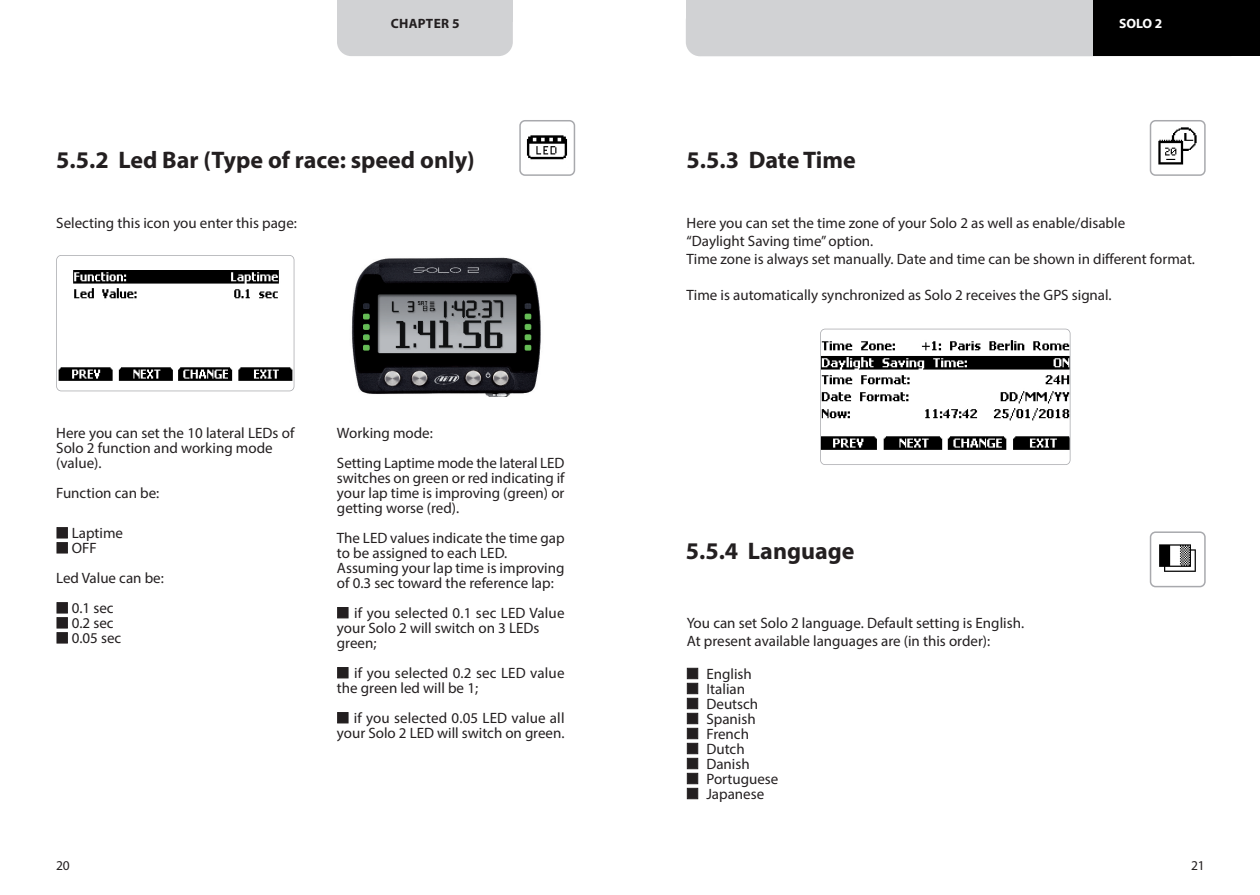
<style>
.page{position:relative;width:1260px;height:895px;background:#fff}
.page>*{position:absolute;margin:0;border:0;box-sizing:border-box;transform-origin:0 0}
.t1{font:700 24px "Myriad Pro";color:#231f20}
.t2{font:15px/15px "Myriad Pro";color:#231f20}
.t3{font:700 13.5px "Myriad Pro";letter-spacing:.02em;color:#231f20}
.t4{font:700 13.5px "Myriad Pro";color:#fff}
.t5{font:13.5px "Myriad Pro";color:#231f20}
</style>
<div class="page">
<div style="left:337px;top:0;width:176px;height:21px;background:#d1d2d4"></div>
<div style="left:337px;top:6px;width:176px;height:50px;background:#d1d2d4;border-radius:14px"></div>
<div style="left:685px;top:0;width:558px;height:21px;background:#d1d2d4"></div>
<div style="left:685px;top:6px;width:558px;height:50px;background:#d1d2d4;border-radius:14px"></div>
<div style="left:1093px;top:0;width:166px;height:56px;background:#000"></div>
<svg style="left:519px;top:120px;width:56px;height:56px"></svg>
<img style="left:59px;top:270px;width:232px;height:111px">
<div style="left:56px;top:255px;width:238px;height:136px;border:2px solid #a8a9ad;border-radius:5px"></div>
<img style="left:316px;top:241px;width:259px;height:156px;border-radius:4px">
<img style="left:823px;top:340px;width:244px;height:110px">
<div style="left:820px;top:329px;width:250px;height:136px;border:2px solid #a8a9ad;border-radius:5px"></div>
<img style="left:525px;top:128px;width:43px;height:40px">
<svg style="left:1149px;top:120px;width:56px;height:56px"></svg>
<svg style="left:1149px;top:531px;width:56px;height:56px"></svg>
<p class="t3" style="left:391px;top:18px;width:70px">CHAPTER 5</p>
<h1 class="t1" style="left:56px;top:151px;width:420px">5.5.2 Led Bar (Type of race: speed only)</h1>
<h1 class="t1" style="left:686px;top:151px;width:171px">5.5.3 Date Time</h1>
<p class="t4" style="left:1119px;top:18px;width:45px">SOLO 2</p>
<p class="t2" style="left:56px;top:216px;width:242px">Selecting this icon you enter this page:</p>
<p class="t2" style="left:56px;top:426px;width:240px">Here you can set the 10 lateral LEDs of<br>Solo 2 function and working mode (value).</p>
<p class="t2" style="left:56px;top:486px;width:105px">Function can be:</p>
<p class="t2" style="left:56px;top:527px;width:68px">■ Laptime</p>
<p class="t2" style="left:56px;top:534px;width:109px;line-height:30px">■ OFF<br>Led Value can be:</p>
<p class="t2" style="left:56px;top:602px;width:59px">■ 0.1 sec</p>
<p class="t2" style="left:56px;top:617px;width:59px">■ 0.2 sec</p>
<p class="t2" style="left:56px;top:632px;width:66px">■ 0.05 sec</p>
<p class="t2" style="left:337px;top:419px;width:229px;line-height:30px">Working mode:<br>Setting Laptime mode the lateral LED</p>
<p class="t2" style="left:337px;top:471px;width:229px;text-align:justify">switches on green or red indicating if your lap time is improving (green) or getting worse (red).</p>
<p class="t2" style="left:337px;top:531px;width:229px">The LED values indicate the time gap to be assigned to each LED.<br>Assuming your lap time is improving of 0.3 sec toward the reference lap:</p>
<p class="t2" style="left:337px;top:606px;width:229px">■ if you selected 0.1 sec LED Value your Solo 2 will switch on 3 LEDs green;</p>
<p class="t2" style="left:337px;top:666px;width:229px">■ if you selected 0.2 sec LED value the green led will be 1;</p>
<p class="t2" style="left:337px;top:711px;width:229px">■ if you selected 0.05 LED value all your Solo 2 LED will switch on green.</p>
<p class="t2" style="left:686px;top:215px;width:510px;line-height:18px">Here you can set the time zone of your Solo 2 as well as enable/disable<br>“Daylight Saving time”option.<br>Time zone is always set manually. Date and time can be shown in different format.</p>
<p class="t2" style="left:686px;top:288px;width:426px">Time is automatically synchronized as Solo 2 receives the GPS signal.</p>
<h1 class="t1" style="left:685px;top:542px;width:170px">5.5.4 Language</h1>
<p class="t2" style="left:686px;top:615px;width:339px;line-height:18px">You can set Solo 2 language. Default setting is English.<br>At present available languages are (in this order):</p>
<p class="t2" style="left:686px;top:667px;width:66px">■ English</p>
<p class="t2" style="left:686px;top:682px;width:60px">■ Italian</p>
<p class="t2" style="left:686px;top:697px;width:73px">■ Deutsch</p>
<p class="t2" style="left:686px;top:712px;width:70px">■ Spanish</p>
<p class="t2" style="left:686px;top:727px;width:64px">■ French</p>
<p class="t2" style="left:686px;top:742px;width:59px">■ Dutch</p>
<p class="t2" style="left:686px;top:757px;width:64px">■ Danish</p>
<p class="t2" style="left:686px;top:772px;width:93px">■ Portuguese</p>
<p class="t2" style="left:686px;top:787px;width:79px">■ Japanese</p>
<p class="t5" style="left:56px;top:860px;width:15px">20</p>
<p class="t5" style="left:1191px;top:860px;width:15px">21</p>
</div>
